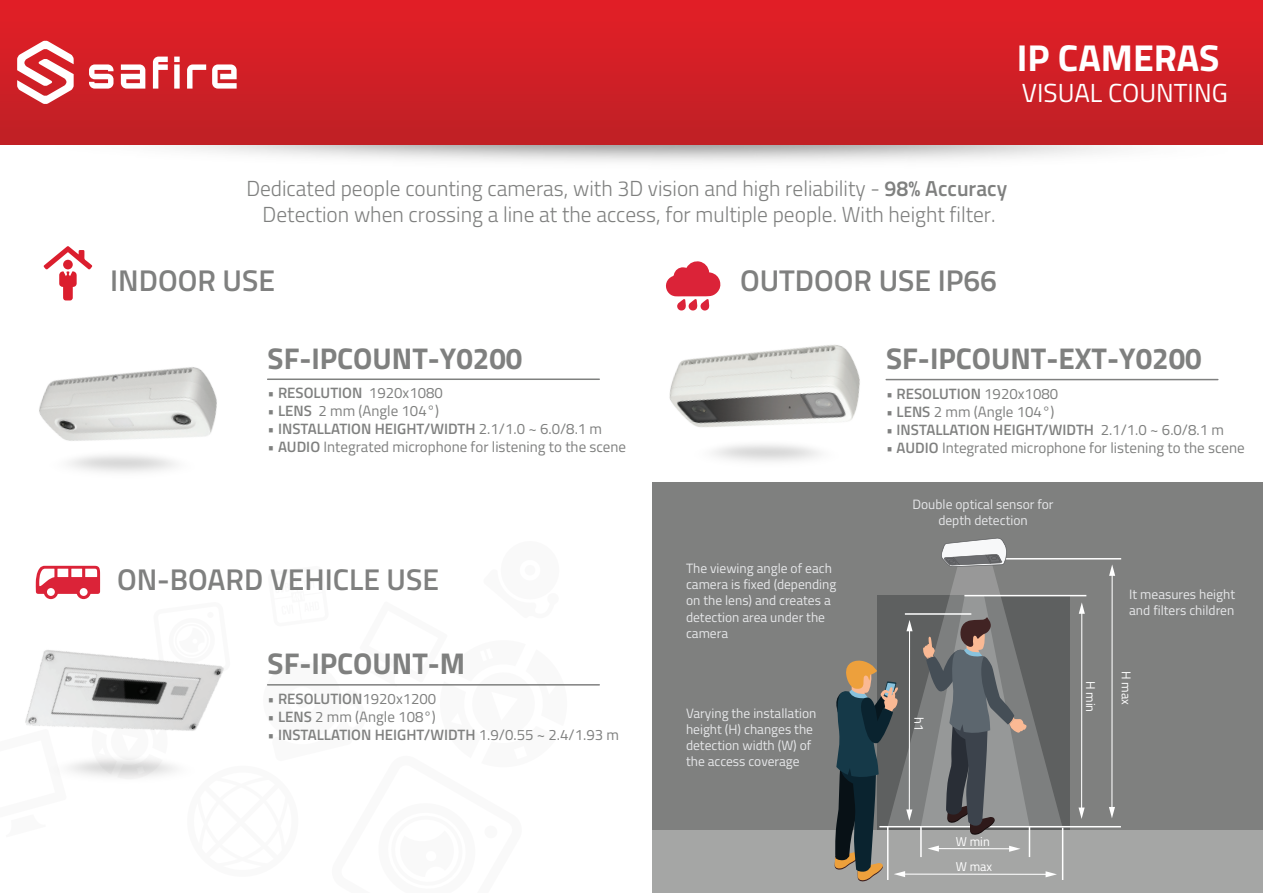
<style>
.page{position:relative;width:1263px;height:893px;background:#fff}
.page>*{position:absolute;margin:0;border:0;box-sizing:border-box;transform-origin:0 0}
.t1{font:700 37.5px "Titillium";color:#fff}
.t2{font:700 30px "Titillium";color:#7f807f}
.t3{font:600 30px "Titillium";color:#7f807f}
.t4{font:26.1px "Titillium";color:#fff}
.t5{font:300 21.75px/26.1px "Titillium";color:#7f807f;text-align:center}
.t6{font:15px "Titillium";color:#7f807f}
.t7{font:600 15px "Titillium";color:#7f807f}
.t8{font:13.5px/16.2px "Titillium";color:#e6e7e9}
.t9{font:12.75px "Titillium";color:#fff}
.s1{font-weight:600}
.s2{font-weight:400}
</style>
<div class="page">
<div style="left:0;top:0;width:1263px;height:145px;background:linear-gradient(to bottom,#e31e26,#bf2025)"></div>
<div style="left:652px;top:482px;width:611px;height:347px;background:#7f807f"></div>
<div style="left:652px;top:828px;width:611px;height:65px;background:#a5a6a5"></div>
<svg style="left:89px;top:64px;width:24px;height:25px"></svg>
<svg style="left:121px;top:64px;width:24px;height:25px"></svg>
<svg style="left:153px;top:57px;width:15px;height:32px"></svg>
<svg style="left:174px;top:57px;width:6px;height:32px"></svg>
<svg style="left:187px;top:64px;width:19px;height:25px"></svg>
<svg style="left:212px;top:64px;width:25px;height:25px"></svg>
<svg style="left:17px;top:40px;width:57px;height:64px"></svg>
<svg style="left:43px;top:246px;width:49px;height:40px"></svg>
<div style="left:63px;top:260px;width:10px;height:9px;background:#db1e2e;border-radius:50%"></div>
<hr style="left:886px;top:379px;width:332px;height:1px;background:#7f807f">
<hr style="left:268px;top:378px;width:331px;height:2px;background:#7f807f">
<img style="left:39px;top:286px;width:178px;height:155px">
<hr style="left:268px;top:684px;width:331px;height:2px;background:#7f807f">
<img style="left:669px;top:344px;width:233px;height:83px">
<svg style="left:25px;top:565px;width:542px;height:166px"></svg>
<svg style="left:666px;top:261px;width:55px;height:50px"></svg>
<div style="left:877px;top:595px;width:193px;height:234px;background:#5e6060"></div>
<svg style="left:904px;top:559px;width:159px;height:269px"></svg>
<hr style="left:964px;top:595px;width:122px;height:1px;background:#fff">
<hr style="left:905px;top:613px;width:66px;height:2px;background:#fff">
<hr style="left:975px;top:558px;width:146px;height:1px;background:#fff">
<hr style="left:1029px;top:826px;width:1px;height:31px;background:#fff">
<hr style="left:1062px;top:828px;width:1px;height:52px;background:#fff">
<hr style="left:920px;top:826px;width:2px;height:31px;background:#fff">
<hr style="left:879px;top:826px;width:242px;height:1px;background:#fff">
<hr style="left:1111px;top:574px;width:2px;height:235px;background:#fff">
<svg style="left:1109px;top:807px;width:6px;height:11px"></svg>
<svg style="left:1109px;top:565px;width:6px;height:11px"></svg>
<hr style="left:1081px;top:612px;width:1px;height:198px;background:#fff">
<svg style="left:1078px;top:807px;width:7px;height:12px"></svg>
<svg style="left:1079px;top:602px;width:6px;height:12px"></svg>
<hr style="left:903px;top:874px;width:145px;height:1px;background:#fff">
<svg style="left:1045px;top:871px;width:12px;height:6px"></svg>
<hr style="left:937px;top:848px;width:74px;height:1px;background:#fff">
<svg style="left:1009px;top:846px;width:11px;height:6px"></svg>
<svg style="left:928px;top:845px;width:11px;height:7px"></svg>
<hr style="left:909px;top:629px;width:1px;height:182px;background:#fff">
<svg style="left:906px;top:620px;width:6px;height:11px"></svg>
<svg style="left:831px;top:659px;width:81px;height:223px"></svg>
<svg style="left:941px;top:538px;width:66px;height:29px"></svg>
<svg style="left:921px;top:596px;width:108px;height:239px"></svg>
<h1 class="t1" style="left:1017px;top:29px;width:204px">IP CAMERAS</h1>
<h3 class="t4" style="left:1022px;top:74px;width:207px">VISUAL COUNTING</h3>
<h3 class="t5" style="left:246px;top:174px;width:762px">Dedicated people counting cameras, with 3D vision and high reliability - <span class="s1">98% Accuracy<br></span>Detection when crossing a line at the access, for multiple people. With height filter.</h3>
<h2 class="t3" style="left:110px;top:258px;width:166px">INDOOR USE</h2>
<h2 class="t3" style="left:740px;top:258px;width:259px">OUTDOOR USE IP66</h2>
<h2 class="t2" style="left:268px;top:335px;width:256px">SF-IPCOUNT-Y0200</h2>
<p class="t6" style="left:268px;top:382px;width:177px">• <span class="s1">RESOLUTION</span> 1920x1080</p>
<p class="t6" style="left:268px;top:400px;width:173px">• <span class="s1">LENS</span> 2 mm (Angle 104°)</p>
<p class="t7" style="left:268px;top:418px;width:336px"><span class="s2">•</span> INSTALLATION HEIGHT/WIDTH <span class="s2">2.1/1.0 ~ 6.0/8.1 m</span></p>
<p class="t6" style="left:268px;top:436px;width:360px">• <span class="s1">AUDIO</span> Integrated microphone for listening to the scene</p>
<h2 class="t3" style="left:117px;top:557px;width:323px">ON-BOARD VEHICLE USE</h2>
<h2 class="t2" style="left:268px;top:641px;width:199px">SF-IPCOUNT-M</h2>
<p class="t6" style="left:268px;top:688px;width:170px">• <span class="s1">RESOLUTION</span>1920x1200</p>
<p class="t6" style="left:268px;top:706px;width:170px">• <span class="s1">LENS</span> 2 mm (Angle 108°)</p>
<p class="t7" style="left:268px;top:723px;width:353px"><span class="s2">•</span> INSTALLATION HEIGHT/WIDTH <span class="s2">1.9/0.55 ~ 2.4/1.93 m</span></p>
<p class="t8" style="left:686px;top:560px;width:152px">The viewing angle of each camera is fixed (depending on the lens) and creates a detection area under the camera</p>
<p class="t8" style="left:686px;top:704px;width:132px">Varying the installation height (H) changes the detection width (W) of the access coverage</p>
<h2 class="t2" style="left:886px;top:336px;width:317px">SF-IPCOUNT-EXT-Y0200</h2>
<p class="t6" style="left:886px;top:382px;width:174px">• <span class="s1">RESOLUTION</span> 1920x1080</p>
<p class="t6" style="left:886px;top:400px;width:170px">• <span class="s1">LENS</span> 2 mm (Angle 104°)</p>
<p class="t7" style="left:886px;top:418px;width:339px"><span class="s2">•</span> INSTALLATION HEIGHT/WIDTH <span class="s2">2.1/1.0 ~ 6.0/8.1 m</span></p>
<p class="t6" style="left:886px;top:436px;width:360px">• <span class="s1">AUDIO</span> Integrated microphone for listening to the scene</p>
<p class="t8" style="left:912px;top:495px;width:143px;text-align:center">Double optical sensor for depth detection</p>
<p class="t9" style="left:928px;top:717px;width:15px;rotate:90deg">h1</p>
<p class="t9" style="left:1100px;top:681px;width:33px;rotate:90deg">H min</p>
<p class="t8" style="left:1129px;top:586px;width:107px">It measures height and filters children</p>
<p class="t9" style="left:1135px;top:671px;width:35px;rotate:90deg">H max</p>
<p class="t9" style="left:956px;top:832px;width:36px">W min</p>
<p class="t9" style="left:956px;top:857px;width:38px">W max</p>
</div>
